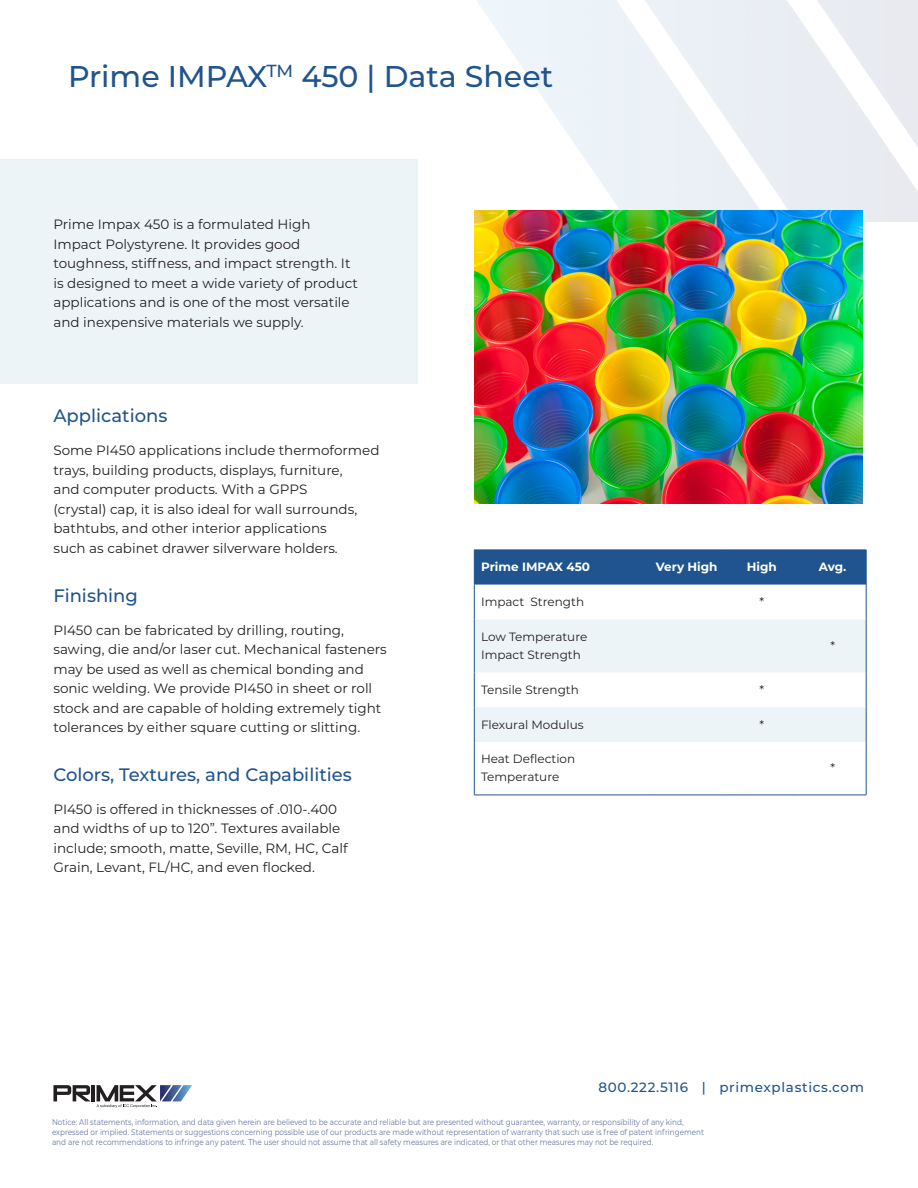
<style>
.page{position:relative;width:918px;height:1188px;background:#fff}
.page>*{position:absolute;margin:0;border:0;box-sizing:border-box;transform-origin:0 0}
.H1_Title_____blue{font:500 30px "Montserrat";color:#20548e}
.H2_Subheading_____blue{font:500 18px "Montserrat";color:#20548e}
.Blurb__Small_____black{font:13.5px/19.5px "Montserrat";color:#231f20}
.t1{font:500 13.5px "Montserrat";letter-spacing:.05em;color:#20548e}
.Table_Text_____black__align_left{font:12px/18px "Montserrat";color:#231f20}
.Table_H1_____white__align_left{font:700 12px "Montserrat";color:#fff}
.Table_H1_____white__center{font:700 12px "Montserrat";color:#fff}
.Table_Text_____black__center{font:12px "Montserrat";color:#231f20}
.t2{font:8.25px/9.9px "Montserrat";color:#6677a6;scale:.88 1}
</style>
<div class="page">
<img style="left:474px;top:0;width:444px;height:222px">
<svg style="left:53px;top:1085px;width:38px;height:16px"></svg>
<hr style="left:91px;top:1085px;width:4px;height:16px;background:#231f20">
<svg style="left:97px;top:1085px;width:95px;height:23px"></svg>
<div style="left:0;top:159px;width:418px;height:225px;background:#edf4f8"></div>
<div style="left:475px;top:551px;width:391px;height:34px;background:#20548e"></div>
<svg style="left:475px;top:585px;width:391px;height:210px"></svg>
<svg style="left:475px;top:620px;width:391px;height:122px;fill:#edf4f8"></svg>
<hr style="left:474px;top:550px;width:175px;height:1px;background:#20548e">
<hr style="left:474px;top:550px;width:1px;height:35px;background:#20548e">
<hr style="left:649px;top:550px;width:75px;height:1px;background:#20548e">
<hr style="left:724px;top:550px;width:75px;height:1px;background:#20548e">
<hr style="left:799px;top:550px;width:67px;height:1px;background:#20548e">
<hr style="left:866px;top:550px;width:1px;height:35px;background:#20548e">
<hr style="left:474px;top:585px;width:1px;height:35px;background:#20548e">
<hr style="left:866px;top:585px;width:1px;height:35px;background:#20548e">
<hr style="left:474px;top:620px;width:1px;height:52px;background:#20548e">
<hr style="left:866px;top:620px;width:1px;height:52px;background:#20548e">
<hr style="left:474px;top:672px;width:1px;height:35px;background:#20548e">
<hr style="left:866px;top:672px;width:1px;height:35px;background:#20548e">
<hr style="left:474px;top:707px;width:1px;height:35px;background:#20548e">
<hr style="left:866px;top:707px;width:1px;height:35px;background:#20548e">
<hr style="left:474px;top:742px;width:1px;height:53px;background:#20548e">
<hr style="left:866px;top:742px;width:1px;height:53px;background:#20548e">
<hr style="left:474px;top:795px;width:175px;height:1px;background:#20548e">
<hr style="left:649px;top:795px;width:75px;height:1px;background:#20548e">
<hr style="left:724px;top:795px;width:75px;height:1px;background:#20548e">
<hr style="left:799px;top:795px;width:67px;height:1px;background:#20548e">
<img style="left:474px;top:211px;width:389px;height:292px">
<p class="H1_Title_____blue" style="left:68px;top:56px;width:487px">Prime IMPAX<sup>TM</sup> 450 | Data Sheet</p>
<p class="Blurb__Small_____black" style="left:53px;top:214px;width:306px">Prime Impax 450 is a formulated High Impact Polystyrene. It provides good toughness, stiffness, and impact strength. It is designed to meet a wide variety of product applications and is one of the most versatile and inexpensive materials we supply.</p>
<p class="H2_Subheading_____blue" style="left:53px;top:404px;width:115px">Applications</p>
<p class="Blurb__Small_____black" style="left:53px;top:440px;width:328px">Some PI450 applications include thermoformed trays, building products, displays, furniture,<br>and computer products. With a GPPS<br>(crystal) cap, it is also ideal for wall surrounds, bathtubs, and other interior applications<br>such as cabinet drawer silverware holders.</p>
<p class="H2_Subheading_____blue" style="left:53px;top:583px;width:86px">Finishing</p>
<p class="Blurb__Small_____black" style="left:53px;top:620px;width:335px">PI450 can be fabricated by drilling, routing, sawing, die and/or laser cut. Mechanical fasteners may be used as well as chemical bonding and sonic welding. We provide PI450 in sheet or roll stock and are capable of holding extremely tight tolerances by either square cutting or slitting.</p>
<p class="H2_Subheading_____blue" style="left:53px;top:762px;width:300px">Colors, Textures, and Capabilities</p>
<p class="Blurb__Small_____black" style="left:53px;top:799px;width:296px">PI450 is offered in thicknesses of .010-.400 and widths of up to 120”. Textures available include; smooth, matte, Seville, RM, HC, Calf Grain, Levant, FL/HC, and even flocked.</p>
<p class="Table_H1_____white__align_left" style="left:481px;top:558px;width:110px">Prime IMPAX 450</p>
<p class="Table_H1_____white__align_left" style="left:656px;top:558px;width:63px">Very High</p>
<p class="Table_H1_____white__center" style="left:747px;top:558px;width:31px">High</p>
<p class="Table_H1_____white__center" style="left:819px;top:558px;width:29px">Avg.</p>
<p class="Table_Text_____black__align_left" style="left:481px;top:592px;width:105px">Impact Strength</p>
<p class="Table_Text_____black__center" style="left:759px;top:594px;width:6px">*</p>
<p class="Table_Text_____black__align_left" style="left:481px;top:627px;width:108px">Low Temperature<br>Impact Strength</p>
<p class="Table_Text_____black__center" style="left:830px;top:637px;width:6px">*</p>
<p class="Table_Text_____black__align_left" style="left:481px;top:680px;width:99px">Tensile Strength</p>
<p class="Table_Text_____black__center" style="left:759px;top:681px;width:6px">*</p>
<p class="Table_Text_____black__align_left" style="left:481px;top:715px;width:104px">Flexural Modulus</p>
<p class="Table_Text_____black__center" style="left:759px;top:716px;width:6px">*</p>
<p class="Table_Text_____black__align_left" style="left:481px;top:750px;width:96px">Heat Deflection<br>Temperature</p>
<p class="Table_Text_____black__center" style="left:830px;top:760px;width:6px">*</p>
<p class="t1" style="left:598px;top:1078px;width:267px">800.222.5116 | primexplastics.com</p>
<p class="t2" style="left:52px;top:1117px;width:743px">Notice: All statements, information, and data given herein are believed to be accurate and reliable but are presented without guarantee, warranty, or responsibility of any kind, expressed or implied. Statements or suggestions concerning possible use of our products are made without representation of warranty that such use is free of patent infringement and are not recommendations to infringe any patent. The user should not assume that all safety measures are indicated, or that other measures may not be required.</p>
</div>
